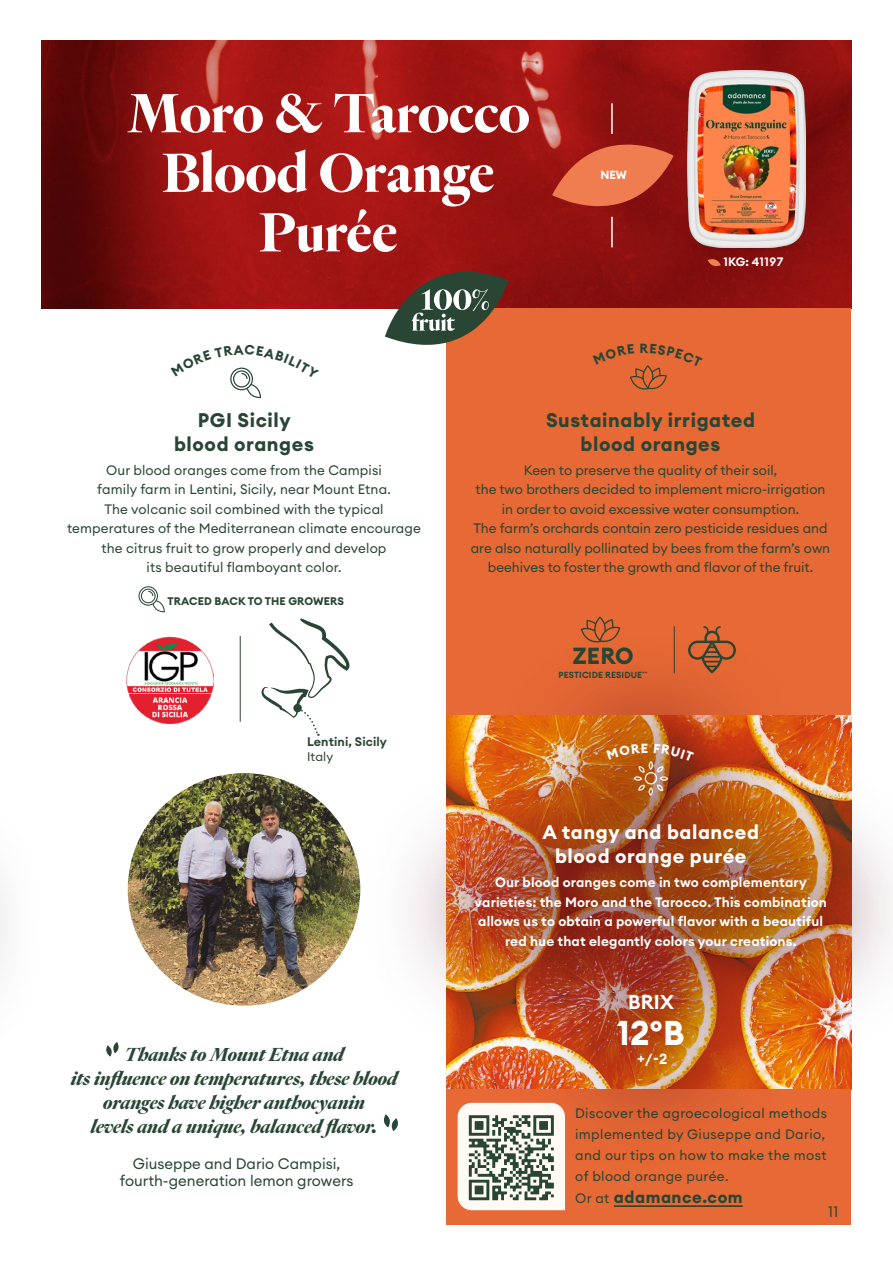
<style>
.page{position:relative;width:893px;height:1263px;background:#fff}
.page>*{position:absolute;margin:0;border:0;box-sizing:border-box;transform-origin:0 0}
.t1{font:700 57px/59.6px "Heldane Display";letter-spacing:.01em;color:#fff;text-align:center}
.t2{font:700 33.9px "Euclid Circular A";color:#fff}
.t3{font:700 22.95px "Euclid Circular A";color:#294634}
.t4{font:600 19.8px "Euclid Circular A";color:#fff}
.t5{font:italic 700 19.5px/24px "Heldane Display";color:#294634;text-align:center}
.t6{font:700 19.5px/24px "Euclid Circular A";letter-spacing:.03em;color:#294634;text-align:center}
.t7{font:700 19.5px/24px "Euclid Circular A";letter-spacing:.03em;color:#fff;text-align:center}
.t8{font:700 16.5px "Euclid Circular A";letter-spacing:.03em;color:#294634}
.t9{font:15px/16.5px "Euclid Circular A";color:#294634;text-align:center}
.t10{font:600 14.55px "Euclid Circular A";color:#fff}
.t11{font:13.5px/19.5px "Euclid Circular A";letter-spacing:.005em;color:#294634;text-align:center}
.t12{font:600 13.5px/19.5px "Euclid Circular A";letter-spacing:.01em;color:#fff;text-align:center}
.t13{font:13.5px/21px "Euclid Circular A";letter-spacing:.03em;color:#294634}
.t14{font:700 13.2px "Euclid Circular A";color:#294634}
.t15{font:600 12.3px "Euclid Circular A";letter-spacing:.01em;color:#294634}
.t16{font:12.3px "Euclid Circular A";letter-spacing:.01em;color:#294634}
.t17{font:600 12px "Euclid Circular A";letter-spacing:.03em;color:#fff}
.t18{font:700 11.55px "Euclid Circular A";color:#fff}
.t19{font:700 10.95px "Euclid Circular A";letter-spacing:.01em;color:#294634}
.t20{font:600 8.85px "Euclid Circular A";letter-spacing:.01em;color:#294634}
.s1{font-weight:400;font-size:13.5px}
</style>
<div class="page">
<img style="left:42px;top:41px;width:809px;height:267px">
<svg style="left:689px;top:238px;width:129px;height:14px"></svg>
<img style="left:688px;top:71px;width:118px;height:176px">
<svg style="left:139px;top:586px;width:26px;height:26px"></svg>
<div style="left:446px;top:308px;width:405px;height:407px;background:#e76935"></div>
<div style="left:446px;top:1089px;width:405px;height:136px;background:#e76935"></div>
<svg style="left:385px;top:261px;width:123px;height:84px"></svg>
<img style="left:128px;top:773px;width:232px;height:233px;border-radius:116px">
<svg style="left:703px;top:626px;width:18px;height:4px"></svg>
<hr style="left:674px;top:626px;width:1px;height:47px;background:#294634">
<svg style="left:581px;top:617px;width:39px;height:13px"></svg>
<svg style="left:106px;top:1042px;width:13px;height:14px"></svg>
<hr style="left:614px;top:1205px;width:129px;height:2px;background:#294634">
<hr style="left:240px;top:636px;width:1px;height:86px;background:#294634">
<svg style="left:261px;top:618px;width:89px;height:118px"></svg>
<div style="left:364px;top:630px;width:529px;height:547px;background:#4b0016;opacity:.54"></div>
<img style="left:126px;top:637px;width:88px;height:87px">
<svg style="left:455px;top:1100px;width:113px;height:111px;background:#bfb8ab"></svg>
<svg style="left:708px;top:259px;width:13px;height:7px"></svg>
<svg style="left:552px;top:143px;width:121px;height:65px;background:#cc5538"></svg>
<hr style="left:611px;top:217px;width:2px;height:30px;background:#fffefe">
<hr style="left:611px;top:103px;width:2px;height:31px;background:#fffefe">
<svg style="left:230px;top:367px;width:32px;height:31px"></svg>
<svg style="left:630px;top:365px;width:37px;height:24px"></svg>
<img style="left:607px;top:743px;width:87px;height:53px">
<h1 class="t1" style="left:127px;top:84px;width:404px">Moro &amp; Tarocco<br>Blood Orange<br>Purée</h1>
<p class="t18" style="left:601px;top:167px;width:28px">NEW</p>
<p class="t14" style="left:639px;top:340px;width:10px">R</p>
<p class="t17" style="left:724px;top:254px;width:61px">1KG: 41197</p>
<h3 class="t6" style="left:174px;top:408px;width:141px">PGI Sicily blood oranges</h3>
<p class="t11" style="left:67px;top:460px;width:355px">Our blood oranges come from the Campisi<br>family farm in Lentini, Sicily, near Mount Etna.<br>The volcanic soil combined with the typical temperatures of the Mediterranean climate encourage the citrus fruit to grow properly and develop<br>its beautiful flamboyant color.</p>
<p class="t19" style="left:168px;top:594px;width:178px">TRACED BACK TO THE GROWERS</p>
<p class="t15" style="left:307px;top:733px;width:81px">Lentini, Sicily</p>
<p class="t16" style="left:307px;top:748px;width:28px">Italy</p>
<h3 class="t5" style="left:71px;top:1043px;width:328px">Thanks to Mount Etna and<br>its influence on temperatures, these blood oranges have higher anthocyanin<br>levels and a unique, balanced flavor.</h3>
<p class="t9" style="left:120px;top:1155px;width:235px">Giuseppe and Dario Campisi, fourth-generation lemon growers</p>
<h3 class="t6" style="left:546px;top:408px;width:210px">Sustainably irrigated blood oranges</h3>
<p class="t11" style="left:471px;top:460px;width:361px">Keen to preserve the quality of their soil,<br>the two brothers decided to implement micro-irrigation in order to avoid excessive water consumption.<br>The farm’s orchards contain zero pesticide residues and are also naturally pollinated by bees from the farm’s own beehives to foster the growth and flavor of the fruit.</p>
<h3 class="t3" style="left:572px;top:641px;width:63px">ZERO</h3>
<p class="t20" style="left:559px;top:669px;width:90px">PESTICIDE RESIDUE<sup>**</sup></p>
<h3 class="t7" style="left:543px;top:820px;width:218px">A tangy and balanced blood orange purée</h3>
<p class="t12" style="left:475px;top:872px;width:354px">Our blood oranges come in two complementary varieties: the Moro and the Tarocco. This combination allows us to obtain a powerful flavor with a beautiful red hue that elegantly colors your creations.</p>
<h3 class="t4" style="left:628px;top:989px;width:47px">BRIX</h3>
<h2 class="t2" style="left:617px;top:1011px;width:70px">12°B</h2>
<p class="t10" style="left:637px;top:1049px;width:31px">+/-2</p>
<p class="t13" style="left:575px;top:1102px;width:253px">Discover the agroecological methods implemented by Giuseppe and Dario, and our tips on how to make the most of blood orange purée.</p>
<p class="t8" style="left:575px;top:1186px;width:169px"><span class="s1">Or at</span> adamance.com</p>
<p class="t9" style="left:828px;top:1203px;width:12px">11</p>
</div>
